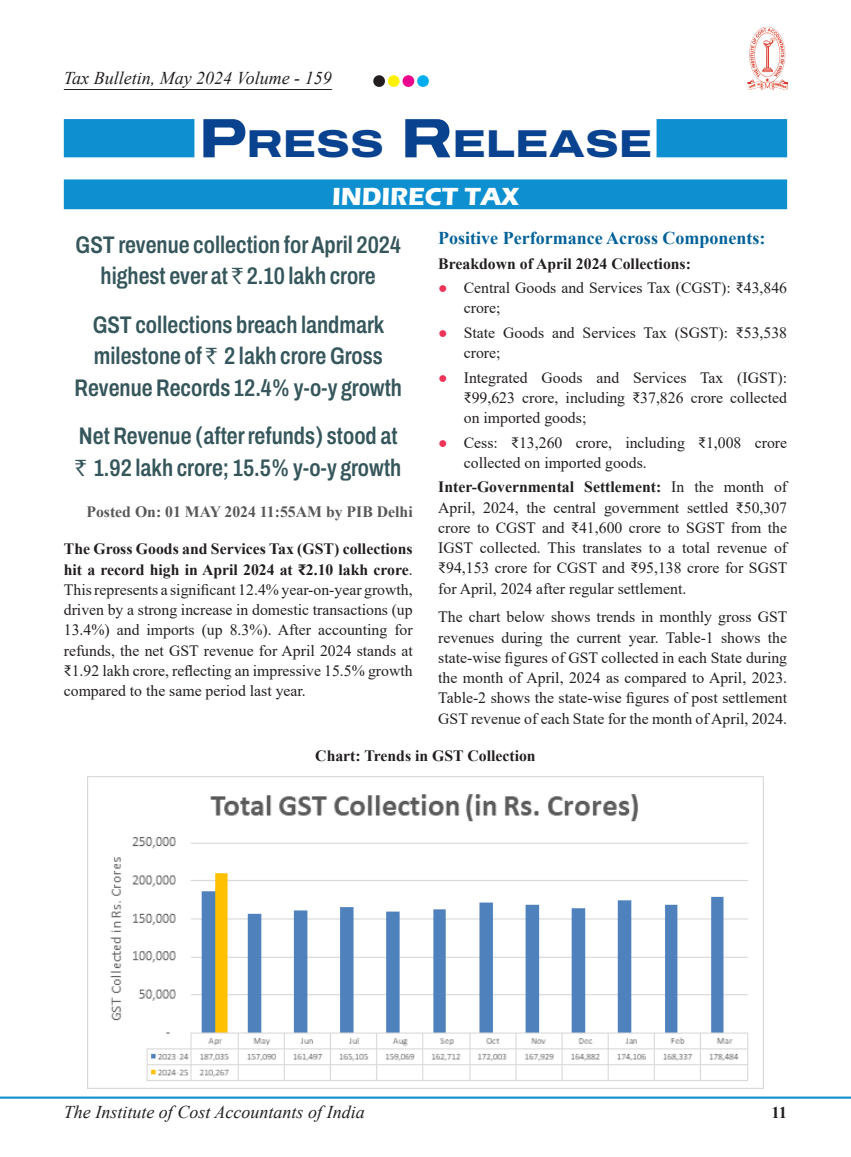
<style>
.page{position:relative;width:851px;height:1157px;background:#fff}
.page>*{position:absolute;margin:0;border:0;box-sizing:border-box;transform-origin:0 0}
.Notification___Press{font:800 38.85px "Archivo Expanded";color:#09428e}
.Indirect___Direct{font:700 25.5px "Eras ITC";color:#fff}
.Notification_Head{font:600 24px/31.5px "Archivo Condensed";color:#35565b;text-align:center}
.t1{font:italic 18px "Times New Roman";color:#231f20}
.Sub_Head{font:700 18px "Times New Roman";color:#016198}
.t2{font:700 16.5px "Times New Roman";color:#231f20}
.Body{font:15.75px/20.2px "Times New Roman";color:#231f20;text-align:justify}
.Body-2{font:700 15.75px "Times New Roman";color:#231f20}
.Notification_Date{font:700 15.75px "Times New Roman";color:#57585a}
.s1{font-size:55.5px}
.s2{font-family:"Rupee Foradian";font-weight:400;font-size:22.5px}
.s3{font-weight:700}
.s4{font-family:"Arial";font-weight:700;color:#ee3358}
</style>
<div class="page">
<hr style="left:0;top:1096px;width:850px;height:2px;background:#0d8fd0">
<img style="left:747px;top:26px;width:40px;height:64px">
<hr style="left:64px;top:89px;width:268px;height:1px;background:#231f20">
<div style="left:373px;top:75px;width:12px;height:12px;background:#231f20;border-radius:50%"></div>
<div style="left:388px;top:75px;width:11px;height:12px;background:#fff101;border-radius:50%"></div>
<div style="left:402px;top:75px;width:12px;height:12px;background:#ed028c;border-radius:50%"></div>
<div style="left:417px;top:75px;width:12px;height:12px;background:#00aeef;border-radius:50%"></div>
<div style="left:64px;top:119px;width:723px;height:38px;background:#0d8fd0"></div>
<div style="left:194px;top:115px;width:462px;height:51px;background:#fff"></div>
<div style="left:64px;top:179px;width:723px;height:30px;background:#0d8fd0"></div>
<img style="left:87px;top:777px;width:676px;height:311px">
<p class="t1" style="left:64px;top:66px;width:269px">Tax Bulletin, May 2024 Volume - 159</p>
<p class="Notification___Press" style="left:199px;top:114px;width:455px"><span class="s1">P</span>RESS <span class="s1">R</span>ELEASE</p>
<p class="Indirect___Direct" style="left:332px;top:182px;width:188px">INDIRECT TAX</p>
<p class="Notification_Head" style="left:76px;top:229px;width:327px">GST revenue collection for April 2024 highest ever at <span class="s2">`</span> 2.10 lakh crore</p>
<p class="Notification_Head" style="left:75px;top:309px;width:329px">GST collections breach landmark milestone of <span class="s2">`</span> 2 lakh crore Gross<br>Revenue Records 12.4% y-o-y growth</p>
<p class="Notification_Head" style="left:75px;top:420px;width:327px;text-align:left">Net Revenue (after refunds) stood at <span class="s2">`</span> 1.92 lakh crore; 15.5% y-o-y growth</p>
<p class="Notification_Date" style="left:86px;top:500px;width:328px">Posted On: 01 MAY 2024 11:55AM by PIB Delhi</p>
<p class="Body" style="left:64px;top:538px;width:350px"><span class="s3">The Gross Goods and Services Tax (GST) collections hit a record high in April 2024 at ₹2.10 lakh crore</span>.<br>This represents a significant 12.4% year-on-year growth, driven by a strong increase in domestic transactions (up 13.4%) and imports (up 8.3%). After accounting for refunds, the net GST revenue for April 2024 stands at ₹1.92 lakh crore, reflecting an impressive 15.5% growth compared to the same period last year.</p>
<p class="Sub_Head" style="left:438px;top:225px;width:329px">Positive Performance Across Components:</p>
<p class="Body-2" style="left:438px;top:252px;width:254px">Breakdown of April 2024 Collections:</p>
<p class="Body" style="left:463px;top:277px;width:325px;text-indent:-26px"><span class="s4">●</span> Central Goods and Services Tax (CGST): ₹43,846 crore;</p>
<p class="Body" style="left:463px;top:322px;width:325px;text-indent:-26px"><span class="s4">●</span> State Goods and Services Tax (SGST): ₹53,538 crore;</p>
<p class="Body" style="left:463px;top:367px;width:325px;text-indent:-26px"><span class="s4">●</span> Integrated Goods and Services Tax (IGST): ₹99,623 crore, including ₹37,826 crore collected on imported goods;</p>
<p class="Body" style="left:463px;top:432px;width:325px;text-indent:-26px"><span class="s4">●</span> Cess: ₹13,260 crore, including ₹1,008 crore collected on imported goods.</p>
<p class="Body" style="left:438px;top:476px;width:350px"><span class="s3">Inter-Governmental Settlement:</span> In the month of April, 2024, the central government settled ₹50,307 crore to CGST and ₹41,600 crore to SGST from the IGST collected. This translates to a total revenue of ₹94,153 crore for CGST and ₹95,138 crore for SGST for April, 2024 after regular settlement.</p>
<p class="Body" style="left:438px;top:606px;width:350px">The chart below shows trends in monthly gross GST revenues during the current year. Table-1 shows the state-wise figures of GST collected in each State during the month of April, 2024 as compared to April, 2023.<br>Table-2 shows the state-wise figures of post settlement GST revenue of each State for the month of April, 2024.</p>
<p class="Body-2" style="left:315px;top:744px;width:222px">Chart: Trends in GST Collection</p>
<p class="t1" style="left:64px;top:1099px;width:302px">The Institute of Cost Accountants of India</p>
<p class="t2" style="left:771px;top:1100px;width:17px">11</p>
</div>
